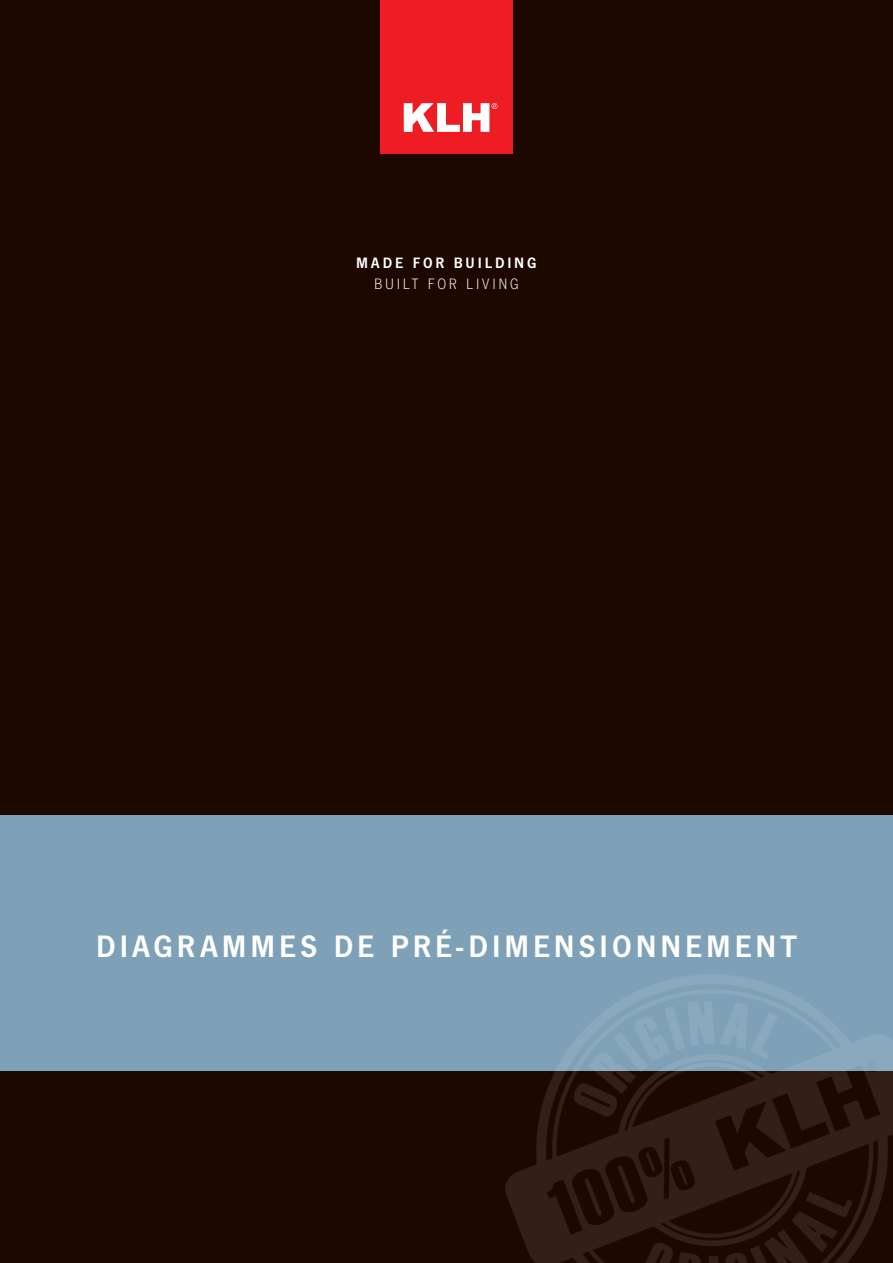
<style>
.page{position:relative;width:893px;height:1263px;background:#1d0800}
.page>*{position:absolute;margin:0;border:0;box-sizing:border-box;transform-origin:0 0}
.t1{font:600 32.25px "News Got T";letter-spacing:.125em;color:#fff}
.t2{font:600 15.6px "News Got T";letter-spacing:.185em;color:#fff}
.t3{font:15.6px "News Got T Ligh";letter-spacing:.18em;color:#fff}
</style>
<div class="page">
<div style="left:380px;top:0;width:132px;height:154px;background:#ee1d23"></div>
<svg style="left:404px;top:103px;width:94px;height:29px"></svg>
<div style="left:0;top:815px;width:893px;height:255px;background:#7ea1b7"></div>
<img style="left:438px;top:975px;width:455px;height:288px">
<p class="t2" style="left:356px;top:254px;width:182px">MADE FOR BUILDING</p>
<p class="t3" style="left:374px;top:274px;width:146px">BUILT FOR LIVING</p>
<p class="t1" style="left:96px;top:930px;width:702px">DIAGRAMMES DE PRÉ-DIMENSIONNEMENT</p>
</div>
